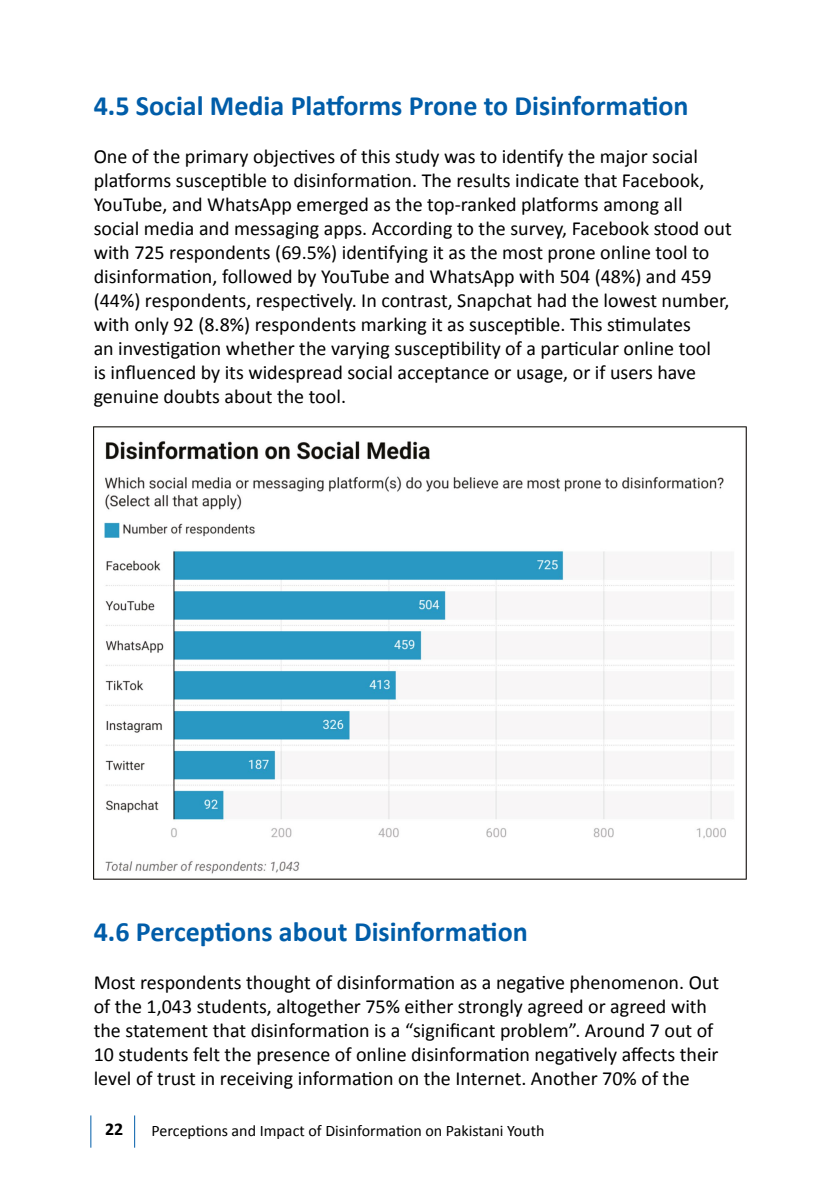
<style>
.page{position:relative;width:840px;height:1191px;background:#fff}
.page>*{position:absolute;margin:0;border:0;box-sizing:border-box;transform-origin:0 0}
.t1{font:700 28px "Calibri";color:#005da9}
.t2{font:20px/24px "Calibri";color:#000}
.t3{font:700 18px "Calibri";color:#000}
.t4{font:16px "Calibri";color:#000}
</style>
<div class="page">
<hr style="left:90px;top:1115px;width:1px;height:32px;background:#005da9">
<hr style="left:134px;top:1115px;width:1px;height:32px;background:#005da9">
<img style="left:94px;top:426px;width:651px;height:453px">
<h1 class="t1" style="left:94px;top:87px;width:596px">4.5 Social Media Platforms Prone to Disinformation</h1>
<p class="t2" style="left:94px;top:144px;width:639px">One of the primary objectives of this study was to identify the major social platforms susceptible to disinformation. The results indicate that Facebook, YouTube, and WhatsApp emerged as the top-ranked platforms among all social media and messaging apps. According to the survey, Facebook stood out with 725 respondents (69.5%) identifying it as the most prone online tool to disinformation, followed by YouTube and WhatsApp with 504 (48%) and 459 (44%) respondents, respectively. In contrast, Snapchat had the lowest number, with only 92 (8.8%) respondents marking it as susceptible. This stimulates<br>an investigation whether the varying susceptibility of a particular online tool<br>is influenced by its widespread social acceptance or usage, or if users have genuine doubts about the tool.</p>
<h1 class="t1" style="left:94px;top:913px;width:435px">4.6 Perceptions about Disinformation</h1>
<p class="t2" style="left:94px;top:970px;width:626px">Most respondents thought of disinformation as a negative phenomenon. Out of the 1,043 students, altogether 75% either strongly agreed or agreed with the statement that disinformation is a “significant problem”. Around 7 out of 10 students felt the presence of online disinformation negatively affects their level of trust in receiving information on the Internet. Another 70% of the</p>
<p class="t3" style="left:105px;top:1117px;width:20px">22</p>
<p class="t4" style="left:151px;top:1120px;width:394px">Perceptions and Impact of Disinformation on Pakistani Youth</p>
</div>
